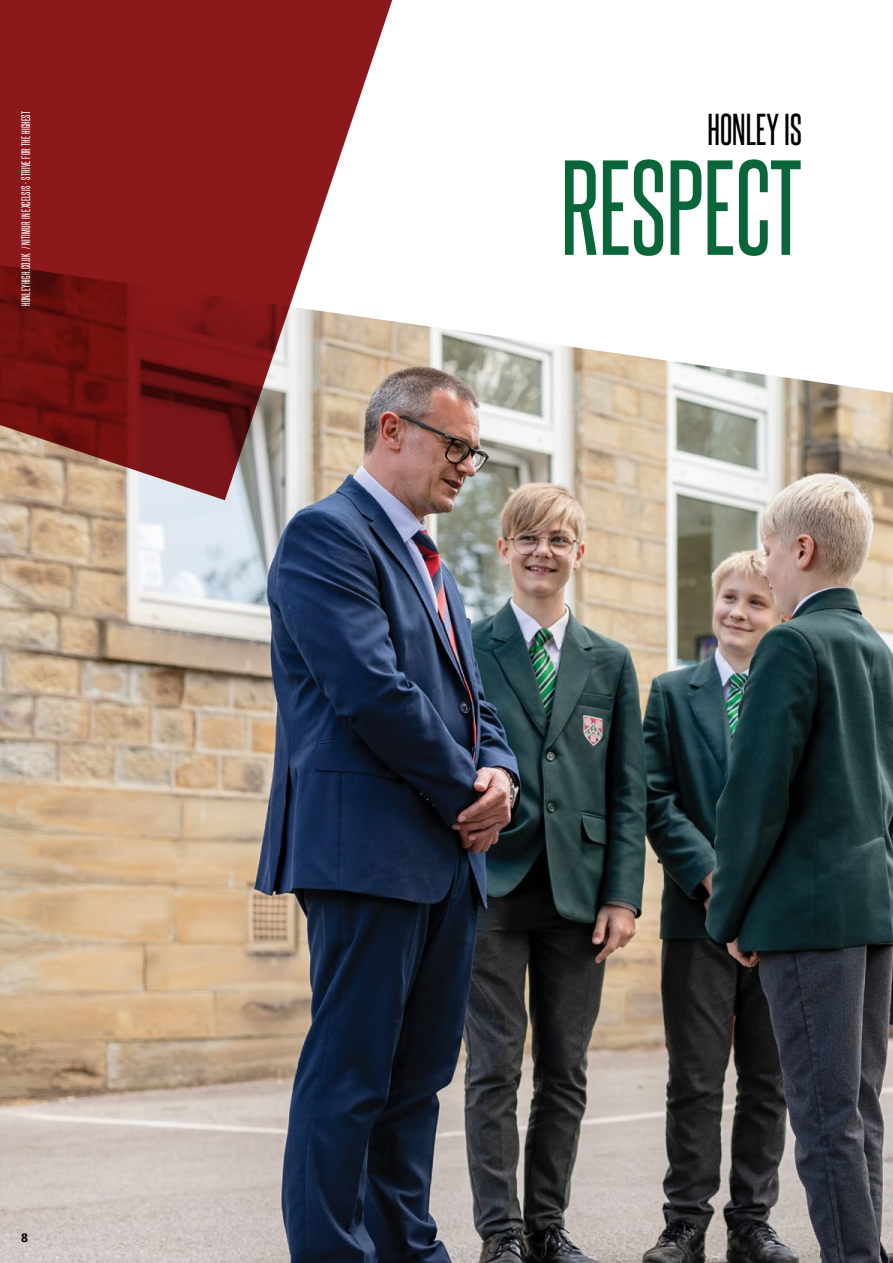
<style>
.page{position:relative;width:893px;height:1263px;background:#fff}
.page>*{position:absolute;margin:0;border:0;box-sizing:border-box;transform-origin:0 0}
.t1{font:114.75px "Steelfish Rg";color:#0a6639}
.t2{font:37.95px "Steelfish Rg";color:#000}
.t3{font:700 12px "Open Sans";color:#000}
.t4{font:10.5px "Steelfish Rg";letter-spacing:.03em;color:#fff}
</style>
<div class="page">
<img style="left:0;top:393px;width:893px;height:870px">
<svg style="left:409px;top:323px;width:484px;height:70px"></svg>
<svg style="left:0;top:0;width:409px;height:500px;fill:#8b181b"></svg>
<p class="t4" style="left:19px;top:306px;width:196px;rotate:-90deg">HONLEYHIGH.CO.UK / NITIMUR IN EXCELSIS - STRIVE FOR THE HIGHEST</p>
<p class="t3" style="left:21px;top:1229px;width:8px">8</p>
<h2 class="t2" style="left:707px;top:106px;width:96px">HONLEY IS</h2>
<h1 class="t1" style="left:561px;top:138px;width:243px">RESPECT</h1>
</div>
